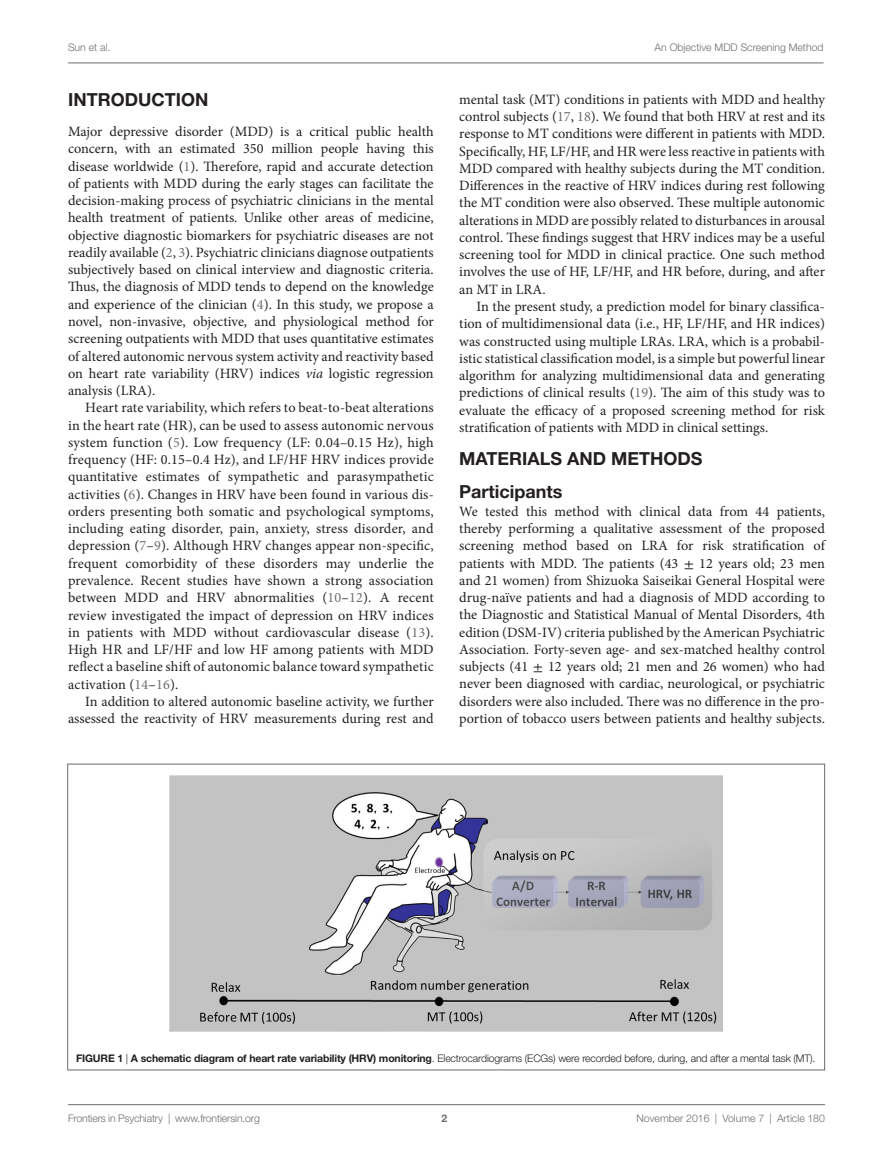
<style>
.page{position:relative;width:893px;height:1170px;background:#fff}
.page>*{position:absolute;margin:0;border:0;box-sizing:border-box;transform-origin:0 0}
.t1{font:700 18px "Helvetica Neue LT Std";color:#231f20}
.t2{font:14.25px/17.2px "Minion Pro";color:#231f20;text-align:justify}
.t3{font:300 10.5px "Helvetica Neue LT Std";letter-spacing:-.015em;color:#231f20}
.t4{font:300 10.5px "Helvetica Neue LT Std";color:#6c6d70}
.t5{font:700 10.5px "Helvetica Neue LT Std";color:#6c6d70}
.s1{color:#6c6d70}
.s2{font-style:italic}
.s3{font-family:"STIX General"}
.s4{font-weight:700}
</style>
<div class="page">
<img style="left:170px;top:775px;width:552px;height:256px">
<hr style="left:68px;top:63px;width:756px;height:1px;background:#6c6d70">
<hr style="left:68px;top:1104px;width:757px;height:1px;background:#6c6d70">
<p class="t4" style="left:68px;top:41px;width:44px">Sun et al.</p>
<p class="t4" style="left:654px;top:41px;width:171px">An Objective MDD Screening Method</p>
<p class="t1" style="left:68px;top:88px;width:139px">INTRODUCTION</p>
<p class="t2" style="left:68px;top:123px;width:367px">Major depressive disorder (MDD) is a critical public health concern, with an estimated 350 million people having this disease worldwide (<span class="s1">1</span>). Therefore, rapid and accurate detection of patients with MDD during the early stages can facilitate the decision-making process of psychiatric clinicians in the mental health treatment of patients. Unlike other areas of medicine, objective diagnostic biomarkers for psychiatric diseases are not readily available (<span class="s1">2</span>, <span class="s1">3</span>). Psychiatric clinicians diagnose outpatients subjectively based on clinical interview and diagnostic criteria.<br>Thus, the diagnosis of MDD tends to depend on the knowledge and experience of the clinician (<span class="s1">4</span>). In this study, we propose a novel, non-invasive, objective, and physiological method for screening outpatients with MDD that uses quantitative estimates of altered autonomic nervous system activity and reactivity based on heart rate variability (HRV) indices <span class="s2">via</span> logistic regression analysis (LRA).</p>
<p class="t2" style="left:68px;top:399px;width:367px;text-indent:17px">Heart rate variability, which refers to beat-to-beat alterations in the heart rate (HR), can be used to assess autonomic nervous system function (<span class="s1">5</span>). Low frequency (LF: 0.04–0.15 Hz), high frequency (HF: 0.15–0.4 Hz), and LF/HF HRV indices provide quantitative estimates of sympathetic and parasympathetic activities (<span class="s1">6</span>). Changes in HRV have been found in various dis&shy;orders presenting both somatic and psychological symptoms, including eating disorder, pain, anxiety, stress disorder, and depression (<span class="s1">7</span>–<span class="s1">9</span>). Although HRV changes appear non-specific, frequent comorbidity of these disorders may underlie the prevalence. Recent studies have shown a strong association between MDD and HRV abnormalities (<span class="s1">10</span>–<span class="s1">12</span>). A recent review investigated the impact of depression on HRV indices in patients with MDD without cardiovascular disease (<span class="s1">13</span>).<br>High HR and LF/HF and low HF among patients with MDD reflect a baseline shift of autonomic balance toward sympathetic activation (<span class="s1">14</span>–<span class="s1">16</span>).</p>
<p class="t2" style="left:68px;top:692px;width:367px;text-align:right">In addition to altered autonomic baseline activity, we further assessed the reactivity of HRV measurements during rest and</p>
<p class="t2" style="left:459px;top:91px;width:367px">mental task (MT) conditions in patients with MDD and healthy control subjects (<span class="s1">17</span>, <span class="s1">18</span>). We found that both HRV at rest and its response to MT conditions were different in patients with MDD.<br>Specifically, HF, LF/HF, and HR were less reactive in patients with MDD compared with healthy subjects during the MT condition.<br>Differences in the reactive of HRV indices during rest following the MT condition were also observed. These multiple autonomic alterations in MDD are possibly related to disturbances in arousal control. These findings suggest that HRV indices may be a useful screening tool for MDD in clinical practice. One such method involves the use of HF, LF/HF, and HR before, during, and after an MT in LRA.</p>
<p class="t2" style="left:459px;top:298px;width:367px;text-indent:17px">In the present study, a prediction model for binary classifica&shy;tion of multidimensional data (i.e., HF, LF/HF, and HR indices) was constructed using multiple LRAs. LRA, which is a probabil&shy;istic statistical classification model, is a simple but powerful linear algorithm for analyzing multidimensional data and generating predictions of clinical results (<span class="s1">19</span>). The aim of this study was to evaluate the efficacy of a proposed screening method for risk stratification of patients with MDD in clinical settings.</p>
<p class="t1" style="left:459px;top:447px;width:50px">MATERIALS</p>
<p class="t1" style="left:567px;top:447px;width:136px">AN D METHODS</p>
<p class="t1" style="left:459px;top:481px;width:105px">Participants</p>
<p class="t2" style="left:459px;top:502px;width:367px">We tested this method with clinical data from 44 patients, thereby performing a qualitative assessment of the proposed screening method based on LRA for risk stratification of patients with MDD. The patients (43 <span class="s3">±</span> 12 years old; 23 men and 21 women) from Shizuoka Saiseikai General Hospital were drug-naïve patients and had a diagnosis of MDD according to the Diagnostic and Statistical Manual of Mental Disorders, 4th edition (DSM-IV) criteria published by the American Psychiatric Association. Forty-seven age- and sex-matched healthy control subjects (41 <span class="s3">±</span> 12 years old; 21 men and 26 women) who had never been diagnosed with cardiac, neurological, or psychiatric disorders were also included. There was no difference in the pro&shy;portion of tobacco users between patients and healthy subjects.</p>
<p class="t3" style="left:76px;top:1051px;width:741px"><span class="s4">FIG URE 1</span> | <span class="s4">A schematic diagram of heart rate variability (HRV) monitoring</span>. Electrocardiograms (ECGs) were recorded before, during, and after a mental task (MT).</p>
<p class="t4" style="left:68px;top:1111px;width:193px">Frontiers in Psychiatry | www.frontiersin.org</p>
<p class="t4" style="left:636px;top:1111px;width:190px">November 2016 | Volume 7 | Article 180</p>
<p class="t5" style="left:441px;top:1111px;width:7px">2</p>
</div>
